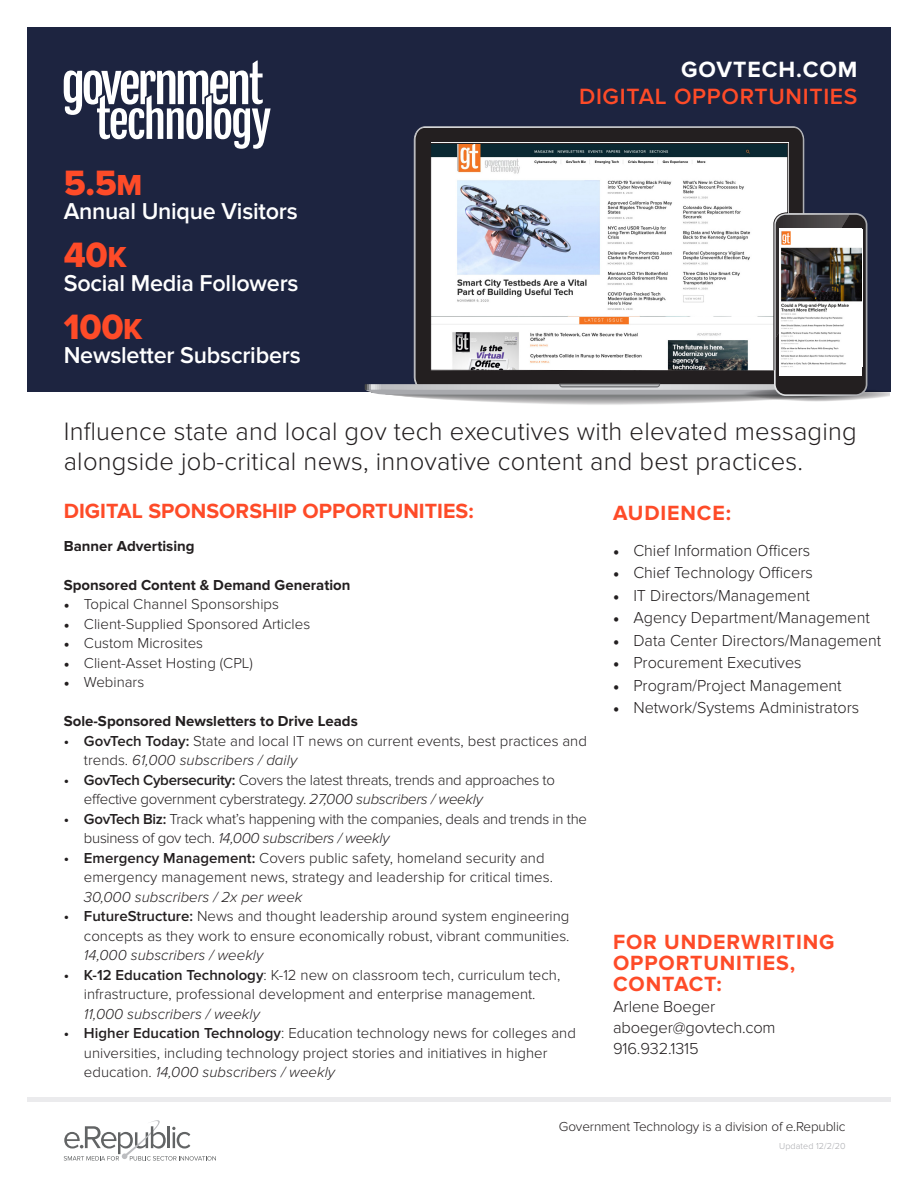
<style>
.page{position:relative;width:918px;height:1188px;background:#fff}
.page>*{position:absolute;margin:0;border:0;box-sizing:border-box;transform-origin:0 0}
.BODY{font:36.6px "Proxima Nova Extrabld";color:#fe4b28}
.BODY-2{font:300 26.1px/30px "Proxima Nova";letter-spacing:.01em;color:#231f20}
.BODY-3{font:600 23.85px "Proxima Nova";letter-spacing:-.01em;color:#fff}
.t1{font:600 22.95px "Proxima Nova";letter-spacing:.03em;color:#fe4b28}
.t2{font:700 22.95px "Proxima Nova";letter-spacing:.04em;color:#fff}
.BODY-4{font:700 21.3px/21px "Proxima Nova";letter-spacing:.04em;color:#fe4b28}
.BODY-5{font:700 21.3px "Proxima Nova";color:#fe4b28}
.BODY-6{font:300 16.5px/21px "Proxima Nova";color:#231f20}
.BODY-7{font:300 15px/19.5px "Proxima Nova";color:#231f20}
.BODY-8{font:300 15px/19.5px "Proxima Nova";letter-spacing:-.02em;color:#231f20}
.BODY-9{font:700 15px "Proxima Nova";color:#231f20}
.t3{font:300 13.5px "Proxima Nova";letter-spacing:-.01em;color:#231f20}
.t4{font:300 9px "Proxima Nova";letter-spacing:.01em;color:#a8a9ad}
.s1{font-size:30px}
.s2{font-family:"Minion Pro";font-weight:400}
.s3{font-weight:600}
.s4{font-style:italic}
</style>
<div class="page">
<div style="left:27px;top:27px;width:864px;height:364px;background:#1d2440"></div>
<hr style="left:27px;top:1098px;width:864px;height:4px;background:#ebebed">
<svg style="left:64px;top:1120px;width:152px;height:41px"></svg>
<svg style="left:64px;top:60px;width:207px;height:89px"></svg>
<svg style="left:415px;top:128px;width:388px;height:85px;background:#2e2a2b"></svg>
<svg style="left:365px;top:213px;width:525px;height:192px"></svg>
<svg style="left:430px;top:143px;width:359px;height:229px;background:#d1d4d7"></svg>
<img style="left:779px;top:229px;width:83px;height:137px">
<img style="left:780px;top:246px;width:81px;height:122px">
<p class="BODY" style="left:64px;top:162px;width:80px">5.5<span class="s1">M</span></p>
<p class="BODY-3" style="left:64px;top:197px;width:236px">Annual Unique Visitors</p>
<p class="BODY" style="left:64px;top:234px;width:64px">40<span class="s1">K</span></p>
<p class="BODY-3" style="left:64px;top:269px;width:236px">Social Media Followers</p>
<p class="BODY" style="left:64px;top:306px;width:80px">100<span class="s1">K</span></p>
<p class="BODY-3" style="left:64px;top:341px;width:238px">Newsletter Subscribers</p>
<p class="t2" style="left:681px;top:56px;width:178px">GOVTECH.COM</p>
<p class="t1" style="left:579px;top:84px;width:280px">DIGITAL OPPORTUNITIES</p>
<p class="BODY-2" style="left:64px;top:417px;width:795px">Influence state and local gov tech executives with elevated messaging alongside job-critical news, innovative content and best practices.</p>
<p class="BODY-5" style="left:64px;top:499px;width:411px">DIGITAL SPONSORSHIP OPPORTUNITIES:</p>
<p class="BODY-9" style="left:64px;top:537px;width:132px">Banner Advertising</p>
<p class="BODY-9" style="left:64px;top:576px;width:288px">Sponsored Content &amp; Demand Generation</p>
<p class="BODY-7" style="left:64px;top:595px;width:217px"><span class="s2">•</span> Topical Channel Sponsorships</p>
<p class="BODY-7" style="left:64px;top:614px;width:248px"><span class="s2">•</span> Client-Supplied Sponsored Articles</p>
<p class="BODY-7" style="left:64px;top:634px;width:141px"><span class="s2">•</span> Custom Microsites</p>
<p class="BODY-7" style="left:64px;top:653px;width:191px"><span class="s2">•</span> Client-Asset Hosting (CPL)</p>
<p class="BODY-7" style="left:64px;top:673px;width:82px"><span class="s2">•</span> Webinars</p>
<p class="BODY-9" style="left:64px;top:713px;width:296px">Sole-Sponsored Newsletters to Drive Leads</p>
<p class="BODY-7" style="left:84px;top:731px;width:505px;text-indent:-20px"><span class="s3">• GovTech Today:</span> State and local IT news on current events, best practices and trends. <span class="s4">61,000 subscribers / daily</span></p>
<p class="BODY-8" style="left:84px;top:770px;width:472px;text-indent:-20px"><span class="s3">• GovTech Cybersecurity:</span> Covers the latest threats, trends and approaches to effective government cyberstrategy. <span class="s4">27,000 subscribers / weekly</span></p>
<p class="BODY-8" style="left:84px;top:809px;width:505px;text-indent:-20px"><span class="s3">• GovTech Biz:</span> Track what’s happening with the companies, deals and trends in the business of gov tech. <span class="s4">14,000 subscribers / weekly</span></p>
<p class="BODY-7" style="left:84px;top:848px;width:471px;text-indent:-20px"><span class="s3">• Emergency Management:</span> Covers public safety, homeland security and emergency management news, strategy and leadership for critical times.<br><span class="s4">30,000 subscribers / 2x per week</span></p>
<p class="BODY-7" style="left:84px;top:907px;width:487px;text-align:justify;text-indent:-20px"><span class="s3">• FutureStructure:</span> News and thought leadership around system engineering concepts as they work to ensure economically robust, vibrant communities.<br><span class="s4">14,000 subscribers / weekly</span></p>
<p class="BODY-7" style="left:84px;top:965px;width:478px;text-indent:-20px"><span class="s3">• K-12 Education Technology</span>: K-12 new on classroom tech, curriculum tech, infrastructure, professional development and enterprise management.<br><span class="s4">11,000 subscribers / weekly</span></p>
<p class="BODY-7" style="left:84px;top:1024px;width:494px;text-indent:-20px"><span class="s3">• Higher Education Technology</span>: Education technology news for colleges and universities, including technology project stories and initiatives in higher education. <span class="s4">14,000 subscribers / weekly</span></p>
<p class="BODY-4" style="left:613px;top:503px;width:119px">AUDIENCE:</p>
<p class="BODY-6" style="left:613px;top:540px;width:199px"><span class="s2">•</span> Chief Information Officers</p>
<p class="BODY-6" style="left:613px;top:563px;width:201px"><span class="s2">•</span> Chief Technology Officers</p>
<p class="BODY-6" style="left:613px;top:585px;width:198px"><span class="s2">•</span> IT Directors/Management</p>
<p class="BODY-6" style="left:613px;top:608px;width:258px"><span class="s2">•</span> Agency Department/Management</p>
<p class="BODY-6" style="left:613px;top:630px;width:270px"><span class="s2">•</span> Data Center Directors/Management</p>
<p class="BODY-6" style="left:613px;top:653px;width:190px"><span class="s2">•</span> Procurement Executives</p>
<p class="BODY-6" style="left:613px;top:675px;width:230px"><span class="s2">•</span> Program/Project Management</p>
<p class="BODY-6" style="left:613px;top:698px;width:248px"><span class="s2">•</span> Network/Systems Administrators</p>
<p class="BODY-4" style="left:613px;top:932px;width:223px">FOR UNDERWRITING<br>OPPORTUNITIES,<br>CONTACT:</p>
<p class="BODY-6" style="left:613px;top:996px;width:164px">Arlene Boeger aboeger@govtech.com<br>916.932.1315</p>
<p class="t3" style="left:559px;top:1119px;width:288px">Government Technology is a division of e.Republic</p>
<p class="t4" style="left:779px;top:1141px;width:68px">Updated 12/2/20</p>
</div>
